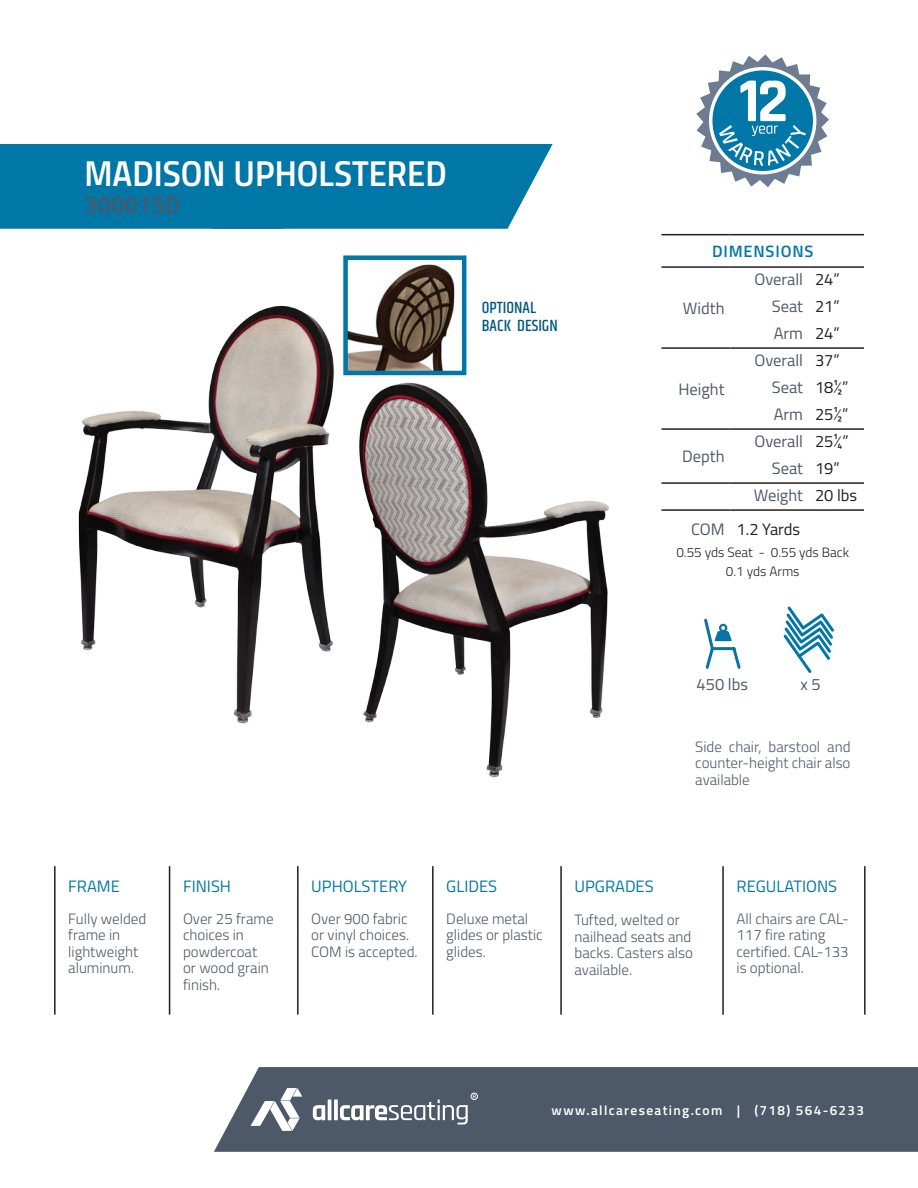
<style>
.page{position:relative;width:918px;height:1188px;background:#fff}
.page>*{position:absolute;margin:0;border:0;box-sizing:border-box;transform-origin:0 0}
.t1{font:36px "Titillium Semibold Upright";color:#fff}
.t2{font:24px "Titillium Semibold Upright";color:#4d5868}
.t3{font:16.5px "Titillium";color:#4d5868}
.t4{font:16.5px "Titillium";color:#0077a7}
.t5{font:16.5px "Titillium";color:#231f20}
.t6{font:500 16.5px "Khand";color:#00587e}
.t7{font:600 16.5px "Titillium";letter-spacing:.05em;color:#0077a7}
.t8{font:300 15px/16.5px "Titillium";color:#4d5868}
.t9{font:600 13.5px "Titillium";letter-spacing:.1em;color:#fff}
.t10{font:300 13.5px "Titillium";color:#231f20}
</style>
<div class="page">
<div style="left:214px;top:1067px;width:704px;height:85px;background:#4d5868"></div>
<hr style="left:297px;top:866px;width:2px;height:149px;background:#231f20">
<hr style="left:432px;top:866px;width:2px;height:149px;background:#231f20">
<hr style="left:560px;top:866px;width:2px;height:149px;background:#231f20">
<hr style="left:169px;top:866px;width:1px;height:149px;background:#231f20">
<hr style="left:54px;top:866px;width:2px;height:149px;background:#231f20">
<hr style="left:722px;top:866px;width:2px;height:149px;background:#231f20">
<hr style="left:864px;top:866px;width:2px;height:149px;background:#231f20">
<svg style="left:696px;top:54px;width:133px;height:133px"></svg>
<svg style="left:313px;top:1105px;width:12px;height:15px"></svg>
<hr style="left:328px;top:1099px;width:3px;height:21px;background:#fff">
<svg style="left:334px;top:1099px;width:4px;height:21px"></svg>
<svg style="left:251px;top:1088px;width:51px;height:43px"></svg>
<svg style="left:340px;top:1094px;width:136px;height:31px;background:#747d89"></svg>
<div style="left:471px;top:1093px;width:7px;height:7px;border:1px solid #fff;border-radius:50%"></div>
<svg style="left:783px;top:606px;width:51px;height:67px"></svg>
<svg style="left:704px;top:618px;width:37px;height:51px"></svg>
<div style="left:719px;top:624px;width:8px;height:8px;border:2px solid #0773a7;border-radius:50%"></div>
<div style="left:0;top:144px;width:553px;height:85px;background:#0077a7"></div>
<img style="left:78px;top:305px;width:268px;height:419px">
<img style="left:346px;top:375px;width:263px;height:403px">
<img style="left:348px;top:264px;width:107px;height:106px">
<div style="left:343px;top:255px;width:123px;height:120px;border:4px solid #0077a7"></div>
<hr style="left:662px;top:347px;width:69px;height:2px;background:#231f20">
<hr style="left:731px;top:347px;width:78px;height:2px;background:#231f20">
<hr style="left:809px;top:347px;width:55px;height:2px;background:#231f20">
<hr style="left:662px;top:428px;width:69px;height:2px;background:#231f20">
<hr style="left:731px;top:428px;width:78px;height:2px;background:#231f20">
<hr style="left:809px;top:428px;width:55px;height:2px;background:#231f20">
<hr style="left:662px;top:482px;width:69px;height:2px;background:#231f20">
<hr style="left:731px;top:482px;width:78px;height:2px;background:#231f20">
<hr style="left:809px;top:482px;width:55px;height:2px;background:#231f20">
<hr style="left:662px;top:509px;width:69px;height:2px;background:#231f20">
<hr style="left:731px;top:509px;width:78px;height:2px;background:#231f20">
<hr style="left:809px;top:509px;width:55px;height:2px;background:#231f20">
<hr style="left:662px;top:234px;width:69px;height:1px;background:#231f20">
<hr style="left:731px;top:234px;width:78px;height:1px;background:#231f20">
<hr style="left:809px;top:234px;width:55px;height:1px;background:#231f20">
<hr style="left:662px;top:266px;width:69px;height:2px;background:#231f20">
<hr style="left:731px;top:266px;width:78px;height:2px;background:#231f20">
<hr style="left:809px;top:266px;width:55px;height:2px;background:#231f20">
<p class="t1" style="left:84px;top:146px;width:364px">MADISON UPHOLSTERED</p>
<p class="t2" style="left:84px;top:187px;width:96px">300015D</p>
<p class="t6" style="left:482px;top:297px;width:56px">OPTIONAL</p>
<p class="t6" style="left:482px;top:315px;width:78px">BACK DESIGN</p>
<p class="t7" style="left:712px;top:239px;width:103px">DIMENSIONS</p>
<p class="t3" style="left:683px;top:296px;width:43px">Width</p>
<p class="t3" style="left:678px;top:377px;width:48px">Height</p>
<p class="t3" style="left:682px;top:444px;width:44px">Depth</p>
<p class="t3" style="left:754px;top:268px;width:50px">Overall</p>
<p class="t5" style="left:815px;top:268px;width:26px">24”</p>
<p class="t3" style="left:772px;top:295px;width:33px">Seat</p>
<p class="t5" style="left:815px;top:295px;width:26px">21”</p>
<p class="t3" style="left:774px;top:322px;width:31px">Arm</p>
<p class="t5" style="left:815px;top:322px;width:26px">24”</p>
<p class="t3" style="left:754px;top:349px;width:50px">Overall</p>
<p class="t5" style="left:815px;top:349px;width:26px">37”</p>
<p class="t3" style="left:772px;top:376px;width:33px">Seat</p>
<p class="t5" style="left:815px;top:376px;width:35px">18½”</p>
<p class="t3" style="left:774px;top:403px;width:31px">Arm</p>
<p class="t5" style="left:815px;top:403px;width:35px">25½”</p>
<p class="t3" style="left:754px;top:430px;width:50px">Overall</p>
<p class="t5" style="left:815px;top:430px;width:35px">25¼”</p>
<p class="t3" style="left:772px;top:457px;width:33px">Seat</p>
<p class="t5" style="left:815px;top:457px;width:26px">19”</p>
<p class="t3" style="left:754px;top:484px;width:51px">Weight</p>
<p class="t5" style="left:815px;top:484px;width:44px">20 lbs</p>
<p class="t3" style="left:691px;top:517px;width:35px">COM</p>
<p class="t5" style="left:737px;top:517px;width:65px">1.2 Yards</p>
<p class="t10" style="left:676px;top:543px;width:174px">0.55 yds Seat - 0.55 yds Back</p>
<p class="t10" style="left:726px;top:562px;width:75px">0.1 yds Arms</p>
<p class="t4" style="left:68px;top:874px;width:53px">FRAME</p>
<p class="t8" style="left:68px;top:909px;width:79px">Fully welded frame in lightweight aluminum.</p>
<p class="t4" style="left:183px;top:874px;width:50px">FINISH</p>
<p class="t8" style="left:183px;top:909px;width:92px">Over 25 frame choices in powdercoat or wood grain finish.</p>
<p class="t3" style="left:697px;top:672px;width:53px">450 lbs</p>
<p class="t3" style="left:800px;top:672px;width:22px">x 5</p>
<p class="t8" style="left:695px;top:738px;width:157px;text-align:justify">Side chair, barstool and counter-height chair also available</p>
<p class="t4" style="left:311px;top:874px;width:97px">UPHOLSTERY</p>
<p class="t8" style="left:311px;top:909px;width:108px">Over 900 fabric or vinyl choices.<br>COM is accepted.</p>
<p class="t4" style="left:446px;top:874px;width:52px">GLIDES</p>
<p class="t8" style="left:446px;top:909px;width:98px">Deluxe metal glides or plastic glides.</p>
<p class="t4" style="left:575px;top:874px;width:81px">UPGRADES</p>
<p class="t8" style="left:575px;top:911px;width:120px">Tufted, welted or nailhead seats and backs. Casters also available.</p>
<p class="t4" style="left:737px;top:874px;width:102px">REGULATIONS</p>
<p class="t8" style="left:737px;top:909px;width:114px">All chairs are CAL-<br>117 fire rating certified. CAL-133 is optional.</p>
<p class="t9" style="left:552px;top:1100px;width:314px">www.allcareseating.com | (718) 564-6233</p>
</div>
